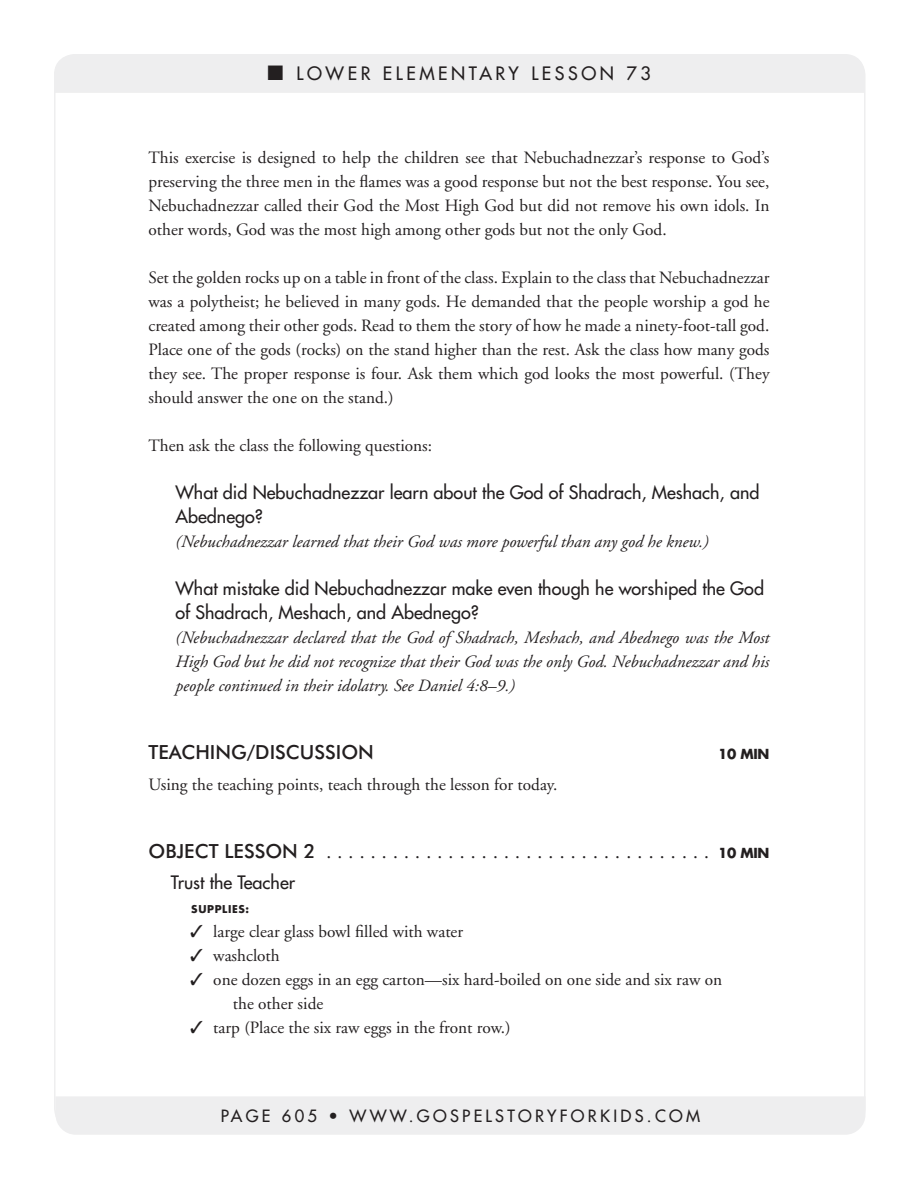
<style>
.page{position:relative;width:918px;height:1188px;background:#fff}
.page>*{position:absolute;margin:0;border:0;box-sizing:border-box;transform-origin:0 0}
.t1{font:19.5px "Adobe Garamond";color:#231f20}
.t2{font:500 19.5px "Futura BT";color:#231f20}
.t3{font:18px/24px "Futura";color:#231f20}
.t4{font:18px "Futura";letter-spacing:.2em;color:#231f20}
.t5{font:17.25px/24px "Adobe Garamond";color:#231f20;text-align:justify}
.t6{font:italic 17.25px/24px "Adobe Garamond";color:#231f20;text-align:justify}
.t7{font:16.5px "Futura";letter-spacing:.2em;color:#231f20}
.t8{font:700 10.5px "Futura";letter-spacing:.06em;color:#231f20}
.s1{color:#fff}
.s2{font-family:"Futura BT";font-weight:500}
.s3{font-family:"Futura";font-weight:700;font-size:13.5px}
</style>
<div class="page">
<div style="left:55px;top:55px;width:810px;height:38px;background:#eeeeef"></div>
<div style="left:56px;top:1096px;width:810px;height:39px;background:#eeeeef"></div>
<p class="t4" style="left:268px;top:62px;width:385px">■ l ower el ementary Lesson 73</p>
<p class="t5" style="left:148px;top:146px;width:622px">This exercise is designed to help the children see that Nebuchadnezzar’s response to God’s preserving the three men in the flames was a good response but not the best response. You see, Nebuchadnezzar called their God the Most High God but did not remove his own idols. In other words, God was the most high among other gods but not the only God.</p>
<p class="t5" style="left:148px;top:266px;width:623px">Set the golden rocks up on a table in front of the class. Explain to the class that Nebuchadnezzar was a polytheist; he believed in many gods. He demanded that the people worship a god he created among their other gods. Read to them the story of how he made a ninety-foot-tall god.<br>Place one of the gods (rocks) on the stand higher than the rest. Ask the class how many gods they see. The proper response is four. Ask them which god looks the most powerful. (They should answer the one on the stand.)</p>
<p class="t5" style="left:148px;top:434px;width:285px">Then ask the class the following questions:</p>
<p class="t3" style="left:176px;top:480px;width:585px;text-indent:-27px"><span class="s1">■</span> What did Nebuchadnezzar learn about the God of Shadrach, Meshach, and<br>Abednego?</p>
<p class="t6" style="left:176px;top:530px;width:535px">(Nebuchadnezzar learned that their God was more powerful than any god he knew.)</p>
<p class="t3" style="left:176px;top:576px;width:590px;text-indent:-27px"><span class="s1">■</span> What mistake did Nebuchadnezzar make even though he worshiped the God of Shadrach, Meshach, and Abednego?</p>
<p class="t6" style="left:176px;top:626px;width:596px">(Nebuchadnezzar declared that the God of Shadrach, Meshach, and Abednego was the Most High God but he did not recognize that their God was the only God. Nebuchadnezzar and his people continued in their idolatry. See Daniel 4:8–9.)</p>
<p class="t2" style="left:148px;top:741px;width:13px">TEACHIN</p>
<p class="t2" style="left:231px;top:741px;width:36px">G/DISCUSSI</p>
<p class="t5" style="left:148px;top:773px;width:410px">Using the teaching points, teach through the lesson for today.</p>
<p class="t2" style="left:148px;top:840px;width:29px">OBJECT</p>
<p class="t2" style="left:224px;top:840px;width:11px">LESS</p>
<p class="t1" style="left:265px;top:842px;width:506px"><span class="s2">ON 2</span> ................................... <span class="s3">10 MIN</span></p>
<p class="t3" style="left:171px;top:870px;width:126px">Trust the Teacher</p>
<p class="t8" style="left:191px;top:902px;width:60px">SUPPLIES:</p>
<p class="t5" style="left:190px;top:920px;width:275px">✓ large clear glass bowl filled with water</p>
<p class="t5" style="left:190px;top:944px;width:91px">✓ washcloth</p>
<p class="t5" style="left:233px;top:968px;width:491px;text-indent:-43px">✓ one dozen eggs in an egg carton—six hard-boiled on one side and six raw on the other side</p>
<p class="t5" style="left:190px;top:1016px;width:322px">✓ tarp (Place the six raw eggs in the front row.)</p>
<p class="t7" style="left:221px;top:1105px;width:481px">PAGE 605 • www.g ospe lstoryforkids.com</p>
</div>
